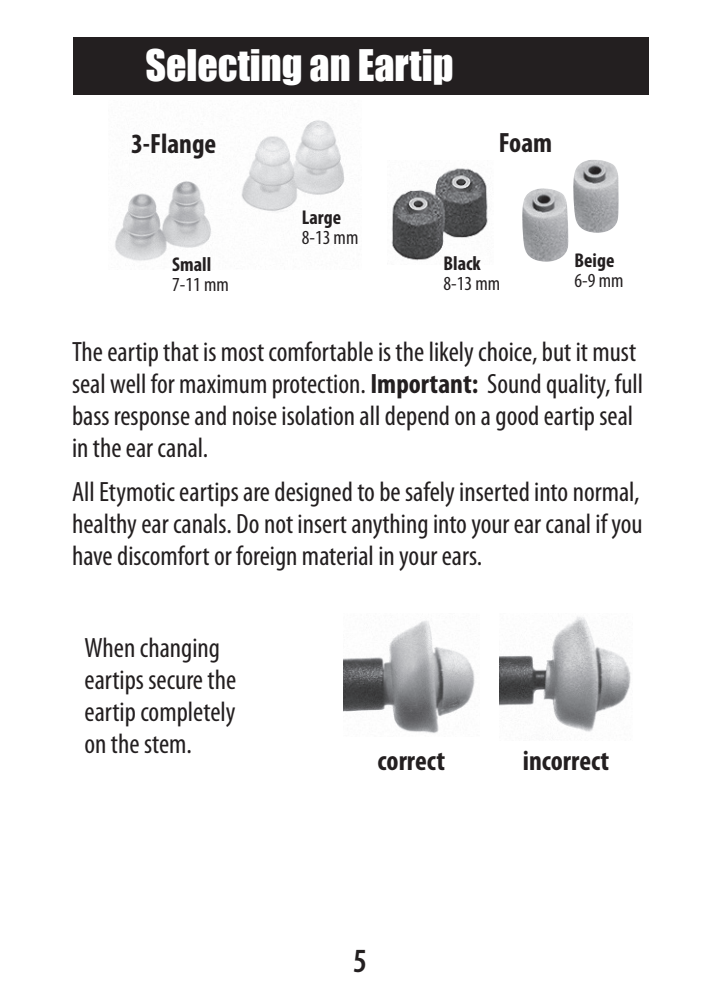
<style>
.page{position:relative;width:720px;height:1008px;background:#fff}
.page>*{position:absolute;margin:0;border:0;box-sizing:border-box;transform-origin:0 0}
.t1{font:40px "Impact";color:#fff}
.t2{font:600 condensed 34px "Myriad";color:#231f20}
.t3{font:condensed 28px/32px "Myriad Pro";color:#231f20}
.t4{font:700 condensed 28px "Myriad Pro";color:#231f20}
.t5{font:condensed 20px "Myriad Pro";color:#231f20}
.t6{font:700 condensed 20px "Myriad Pro";color:#231f20}
.s1{font-weight:700}
</style>
<div class="page">
<img style="left:344px;top:620px;width:131px;height:113px">
<img style="left:500px;top:616px;width:131px;height:116px">
<div style="left:73px;top:37px;width:576px;height:58px;background:#231f20"></div>
<img style="left:115px;top:120px;width:229px;height:141px">
<img style="left:391px;top:168px;width:97px;height:93px">
<img style="left:522px;top:160px;width:97px;height:102px">
<h1 class="t1" style="left:145px;top:34px;width:310px">Selecting an Eartip</h1>
<p class="t4" style="left:131px;top:126px;width:87px">3-Flange</p>
<p class="t6" style="left:302px;top:204px;width:41px">Large</p>
<p class="t5" style="left:302px;top:225px;width:58px">8-13 mm</p>
<p class="t4" style="left:499px;top:126px;width:55px">Foam</p>
<p class="t6" style="left:172px;top:252px;width:41px">Small</p>
<p class="t5" style="left:172px;top:272px;width:58px">7-11 mm</p>
<p class="t6" style="left:444px;top:251px;width:39px">Black</p>
<p class="t5" style="left:444px;top:271px;width:58px">8-13 mm</p>
<p class="t6" style="left:575px;top:248px;width:41px">Beige</p>
<p class="t5" style="left:575px;top:268px;width:50px">6-9 mm</p>
<p class="t3" style="left:72px;top:335px;width:573px">The eartip that is most comfortable is the likely choice, but it must seal well for maximum protection. <span class="s1">Important:</span> Sound quality, full bass response and noise isolation all depend on a good eartip seal in the ear canal.</p>
<p class="t3" style="left:72px;top:475px;width:572px;text-align:justify">All Etymotic eartips are designed to be safely inserted into normal, healthy ear canals. Do not insert anything into your ear canal if you have discomfort or foreign material in your ears.</p>
<p class="t3" style="left:85px;top:632px;width:153px">When changing eartips secure the eartip completely on the stem.</p>
<p class="t4" style="left:378px;top:743px;width:69px">correct</p>
<p class="t4" style="left:523px;top:743px;width:88px">incorrect</p>
<p class="t2" style="left:353px;top:944px;width:15px">5</p>
</div>
